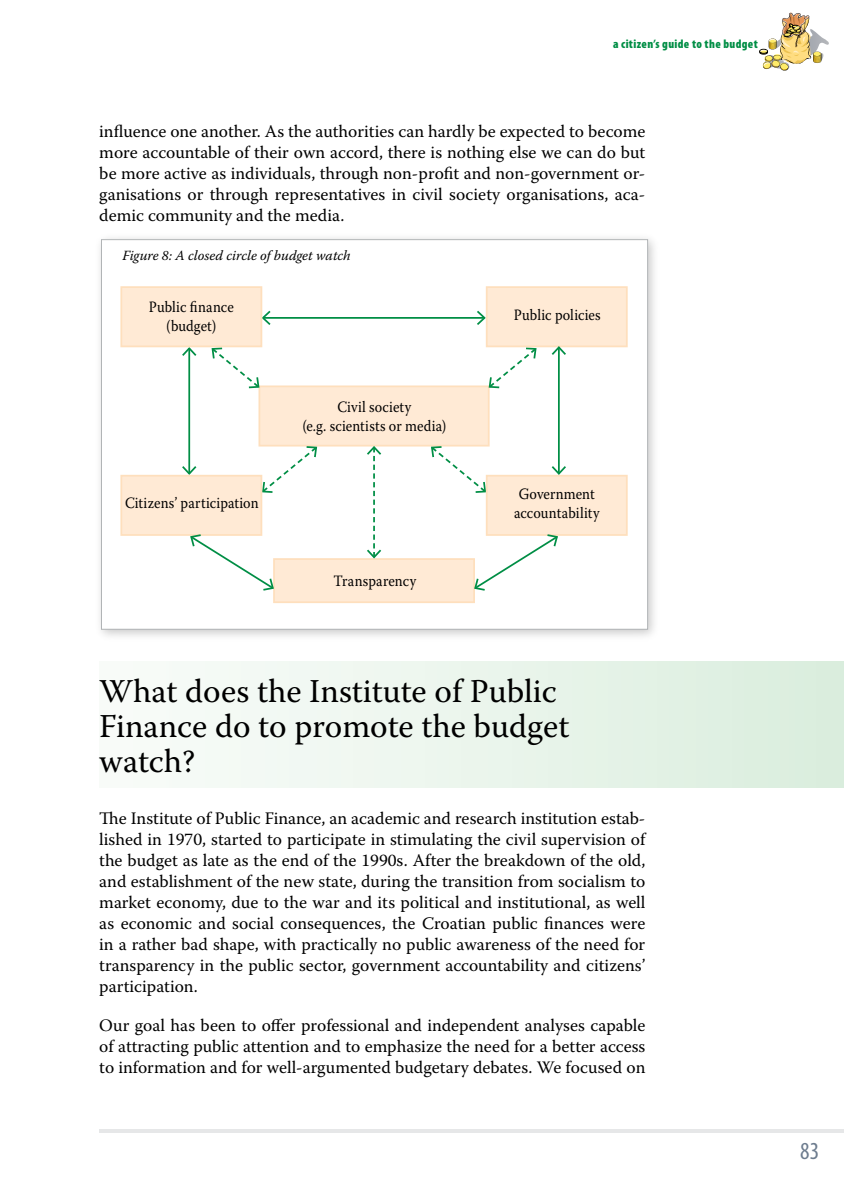
<style>
.page{position:relative;width:844px;height:1191px;background:#fff}
.page>*{position:absolute;margin:0;border:0;box-sizing:border-box;transform-origin:0 0}
.t1{font:33.25px/35px "Warnock Pro";color:#000}
.t2{font:condensed 24.5px "Myriad Pro";color:#6d7c8e}
.t3{font:17.5px/21px "Warnock Pro";color:#000;text-align:justify}
.t4{font:15.75px/18.9px "Warnock Pro";letter-spacing:.01em;color:#000;text-align:center;scale:.9 1}
.t5{font:italic 14px "Warnock Pro";color:#000}
.t6{font:900 condensed 12.25px "Myriad Pro";letter-spacing:.03em;color:#008e45}
</style>
<div class="page">
<div style="left:99px;top:661px;width:744px;height:126px;background:linear-gradient(to right,#fafcfa,#dbeede)"></div>
<img style="left:759px;top:12px;width:70px;height:59px">
<hr style="left:99px;top:1129px;width:744px;height:3px;background:#e6e7e8">
<div style="left:93px;top:231px;width:567px;height:411px;background:#000;opacity:.22"></div>
<div style="left:101px;top:240px;width:546px;height:389px;background:#fff"></div>
<div style="left:259px;top:386px;width:229px;height:60px;background:#ffead5"></div>
<div style="left:258px;top:385px;width:231px;height:61px;border:2px solid #fedfbd"></div>
<div style="left:274px;top:559px;width:200px;height:43px;background:#ffead5"></div>
<div style="left:273px;top:558px;width:202px;height:45px;border:2px solid #fedfbd"></div>
<hr style="left:263px;top:317px;width:221px;height:2px;background:#008e45">
<svg style="left:262px;top:309px;width:10px;height:18px"></svg>
<svg style="left:475px;top:310px;width:10px;height:15px"></svg>
<hr style="left:188px;top:348px;width:2px;height:126px;background:#008e45">
<svg style="left:180px;top:464px;width:18px;height:11px"></svg>
<svg style="left:180px;top:347px;width:18px;height:11px"></svg>
<svg style="left:365px;top:444px;width:18px;height:116px"></svg>
<svg style="left:260px;top:445px;width:58px;height:49px"></svg>
<svg style="left:429px;top:445px;width:58px;height:48px"></svg>
<svg style="left:210px;top:347px;width:51px;height:42px"></svg>
<svg style="left:487px;top:347px;width:51px;height:42px"></svg>
<div style="left:486px;top:287px;width:140px;height:59px;background:#ffead5"></div>
<div style="left:485px;top:286px;width:142px;height:61px;border:2px solid #fedfbd"></div>
<div style="left:121px;top:287px;width:140px;height:59px;background:#ffead5"></div>
<div style="left:120px;top:286px;width:142px;height:61px;border:2px solid #fedfbd"></div>
<div style="left:121px;top:476px;width:140px;height:59px;background:#ffead5"></div>
<div style="left:120px;top:475px;width:142px;height:61px;border:2px solid #fedfbd"></div>
<div style="left:486px;top:476px;width:140px;height:59px;background:#ffead5"></div>
<div style="left:485px;top:475px;width:142px;height:61px;border:2px solid #fedfbd"></div>
<hr style="left:558px;top:347px;width:1px;height:127px;background:#008e45">
<svg style="left:549px;top:464px;width:18px;height:12px"></svg>
<svg style="left:549px;top:345px;width:18px;height:12px"></svg>
<svg style="left:472px;top:533px;width:87px;height:59px"></svg>
<svg style="left:189px;top:533px;width:86px;height:59px"></svg>
<p class="t6" style="left:613px;top:36px;width:146px">a citizen’s guide to the budget</p>
<p class="t3" style="left:99px;top:120px;width:547px">influence one another. As the authorities can hardly be expected to become more accountable of their own accord, there is nothing else we can do but be more active as individuals, through non-profit and non-government or&shy;ganisations or through representatives in civil society organisations, aca&shy;demic community and the media.</p>
<p class="t5" style="left:122px;top:247px;width:229px">Figure 8: A closed circle of budget watch</p>
<p class="t4" style="left:149px;top:297px;width:96px">Public finance (budget)</p>
<p class="t4" style="left:513px;top:305px;width:98px">Public policies</p>
<p class="t4" style="left:302px;top:397px;width:162px">Civil society<br>(e.g. scientists or media)</p>
<p class="t4" style="left:125px;top:493px;width:150px">Citizens’ participation</p>
<p class="t4" style="left:514px;top:484px;width:97px">Government accountability</p>
<p class="t4" style="left:333px;top:571px;width:93px">Transparency</p>
<h1 class="t1" style="left:99px;top:673px;width:471px">What does the Institute of Public<br>Finance do to promote the budget watch?</h1>
<p class="t3" style="left:99px;top:807px;width:547px">The Institute of Public Finance, an academic and research institution estab&shy;lished in 1970, started to participate in stimulating the civil supervision of the budget as late as the end of the 1990s. After the breakdown of the old, and establishment of the new state, during the transition from socialism to market economy, due to the war and its political and institutional, as well as economic and social consequences, the Croatian public finances were in a rather bad shape, with practically no public awareness of the need for transparency in the public sector, government accountability and citizens’ participation.</p>
<p class="t3" style="left:99px;top:1014px;width:547px">Our goal has been to offer professional and independent analyses capable of attracting public attention and to emphasize the need for a better access to information and for well-argumented budgetary debates. We focused on</p>
<h2 class="t2" style="left:800px;top:1136px;width:20px">83</h2>
</div>
